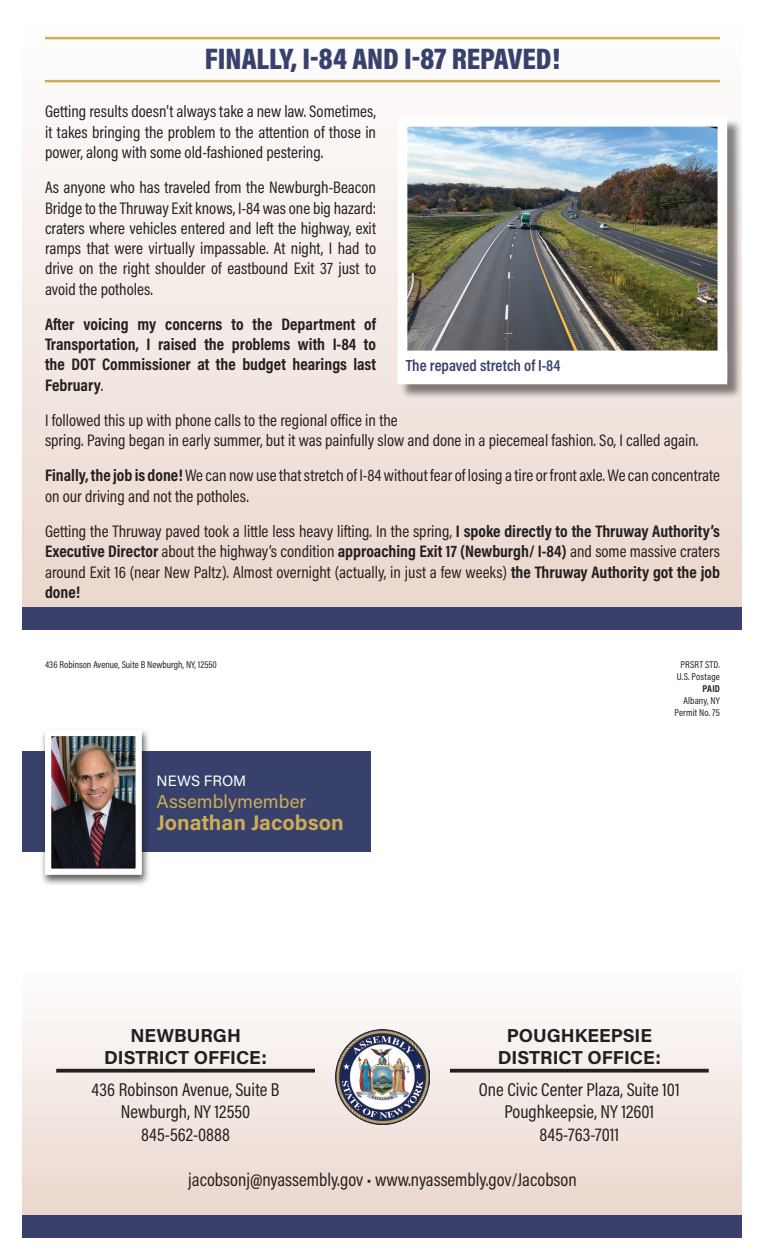
<style>
.page{position:relative;width:765px;height:1260px;background:#fff}
.page>*{position:absolute;margin:0;border:0;box-sizing:border-box;transform-origin:0 0}
.Body_HeadingA{font:900 30px "Acumin Pro Cond";color:#38406c}
.Body{font:700 21.25px "Acumin Pro";color:#ccad56}
.Body-2{font:18.75px/22.5px "Acumin Pro Cond";color:#231f20;text-align:center}
.District_Office_Header{font:700 18.75px/22.5px "Acumin Pro";color:#231f20;text-align:center}
.Body-3{font:18.75px "Acumin Pro";color:#ccad56}
.t1{font:16.88px/20.2px "Acumin Pro Cond";color:#231f20;text-align:justify}
.t2{font:700 16.88px/20.2px "Acumin Pro Cond";color:#231f20;text-align:justify}
.t3{font:600 16.25px "Acumin Pro Cond";color:#38406c}
.Body-4{font:15px "Acumin Pro";color:#fff}
.SM_Indicia{font:10px "Acumin Pro Cond";letter-spacing:.005em;color:#231f20}
.SM_Indicia-2{font:700 10px "Acumin Pro Cond";color:#231f20}
.s1{font-weight:400}
.s2{font-weight:700}
</style>
<div class="page">
<div style="left:22px;top:968px;width:720px;height:251px;background:linear-gradient(to bottom,#fefefe,#e9d6cc)"></div>
<div style="left:22px;top:752px;width:349px;height:100px;background:#38406c"></div>
<svg style="left:56px;top:1069px;width:259px;height:4px"></svg>
<svg style="left:450px;top:1069px;width:259px;height:4px"></svg>
<img style="left:335px;top:1030px;width:95px;height:95px">
<div style="left:22px;top:22px;width:720px;height:608px;background:linear-gradient(to bottom,#fefefd,#ead6cc)"></div>
<hr style="left:45px;top:37px;width:675px;height:2px;background:#ccad56">
<hr style="left:45px;top:80px;width:675px;height:2px;background:#ccad56">
<div style="left:40px;top:727px;width:111px;height:159px;background:#231f20;opacity:.7"></div>
<img style="left:52px;top:737px;width:83px;height:131px">
<div style="left:45px;top:730px;width:97px;height:145px;border:6px solid #fff"></div>
<div style="left:22px;top:608px;width:720px;height:22px;background:#38406c"></div>
<div style="left:22px;top:1215px;width:720px;height:23px;background:#38406c"></div>
<div style="left:400px;top:119px;width:343px;height:281px;background:#231f20;opacity:.55"></div>
<img style="left:409px;top:128px;width:307px;height:223px">
<div style="left:398px;top:117px;width:329px;height:263px;border:10px solid #fff"></div>
<div style="left:399px;top:351px;width:327px;height:32px;background:#fff"></div>
<p class="Body_HeadingA" style="left:205px;top:39px;width:357px">FINALLY, I-84 AND I-87 REPAVED!</p>
<p class="t1" style="left:45px;top:101px;width:333px">Getting results doesn’t always take a new law. Sometimes, it takes bringing the problem to the attention of those in power, along with some old-fashioned pestering.</p>
<p class="t1" style="left:45px;top:177px;width:333px">As anyone who has traveled from the Newburgh-Beacon Bridge to the Thruway Exit knows, I-84 was one big hazard: craters where vehicles entered and left the highway, exit ramps that were virtually impassable. At night, I had to drive on the right shoulder of eastbound Exit 37 just to avoid the potholes.</p>
<p class="t2" style="left:45px;top:313px;width:333px">After voicing my concerns to the Department of Transportation, I raised the problems with I-84 to the DOT Commissioner at the budget hearings last February<span class="s1">.</span></p>
<p class="t1" style="left:45px;top:410px;width:655px">I followed this up with phone calls to the regional office in the<br>spring. Paving began in early summer, but it was painfully slow and done in a piecemeal fashion. So, I called again.</p>
<p class="t1" style="left:45px;top:465px;width:677px"><span class="s2">Finally, the job is done!</span> We can now use that stretch of I-84 without fear of losing a tire or front axle. We can concentrate on our driving and not the potholes.</p>
<p class="t1" style="left:45px;top:521px;width:677px">Getting the Thruway paved took a little less heavy lifting. In the spring, <span class="s2">I spoke directly to the Thruway Authority’s Executive Director</span> about the highway’s condition <span class="s2">approaching Exit 17 (Newburgh/ I-84)</span> and some massive craters around Exit 16 (near New Paltz). Almost overnight (actually, in just a few weeks) <span class="s2">the Thruway Authority got the job done!</span></p>
<p class="t3" style="left:406px;top:354px;width:156px">The repaved stretch of I-84</p>
<p class="SM_Indicia" style="left:45px;top:658px;width:173px">436 Robinson Avenue, Suite B Newburgh, NY, 12550</p>
<p class="SM_Indicia" style="left:681px;top:658px;width:41px">PRSRT STD.</p>
<p class="SM_Indicia" style="left:677px;top:670px;width:45px">U.S. Postage</p>
<p class="SM_Indicia-2" style="left:703px;top:682px;width:19px">PAID</p>
<p class="SM_Indicia" style="left:684px;top:694px;width:38px">Albany, NY</p>
<p class="SM_Indicia" style="left:674px;top:706px;width:47px">Permit No. 75</p>
<p class="Body-4" style="left:157px;top:770px;width:91px">NEWS FROM</p>
<p class="Body-3" style="left:157px;top:789px;width:151px">Assemblymember</p>
<p class="Body" style="left:157px;top:807px;width:189px">Jonathan Jacobson</p>
<p class="District_Office_Header" style="left:104px;top:1023px;width:165px">NEWBURGH<br>DISTRICT OFFICE:</p>
<p class="Body-2" style="left:92px;top:1078px;width:190px">436 Robinson Avenue, Suite B<br>Newburgh, NY 12550<br>845-562-0888</p>
<p class="District_Office_Header" style="left:498px;top:1023px;width:165px">POUGHKEEPSIE<br>DISTRICT OFFICE:</p>
<p class="Body-2" style="left:479px;top:1078px;width:202px">One Civic Center Plaza, Suite 101<br>Poughkeepsie, NY 12601<br>845-763-7011</p>
<p class="Body-2" style="left:188px;top:1168px;width:390px">jacobsonj@nyassembly.gov • www.nyassembly.gov/Jacobson</p>
</div>
